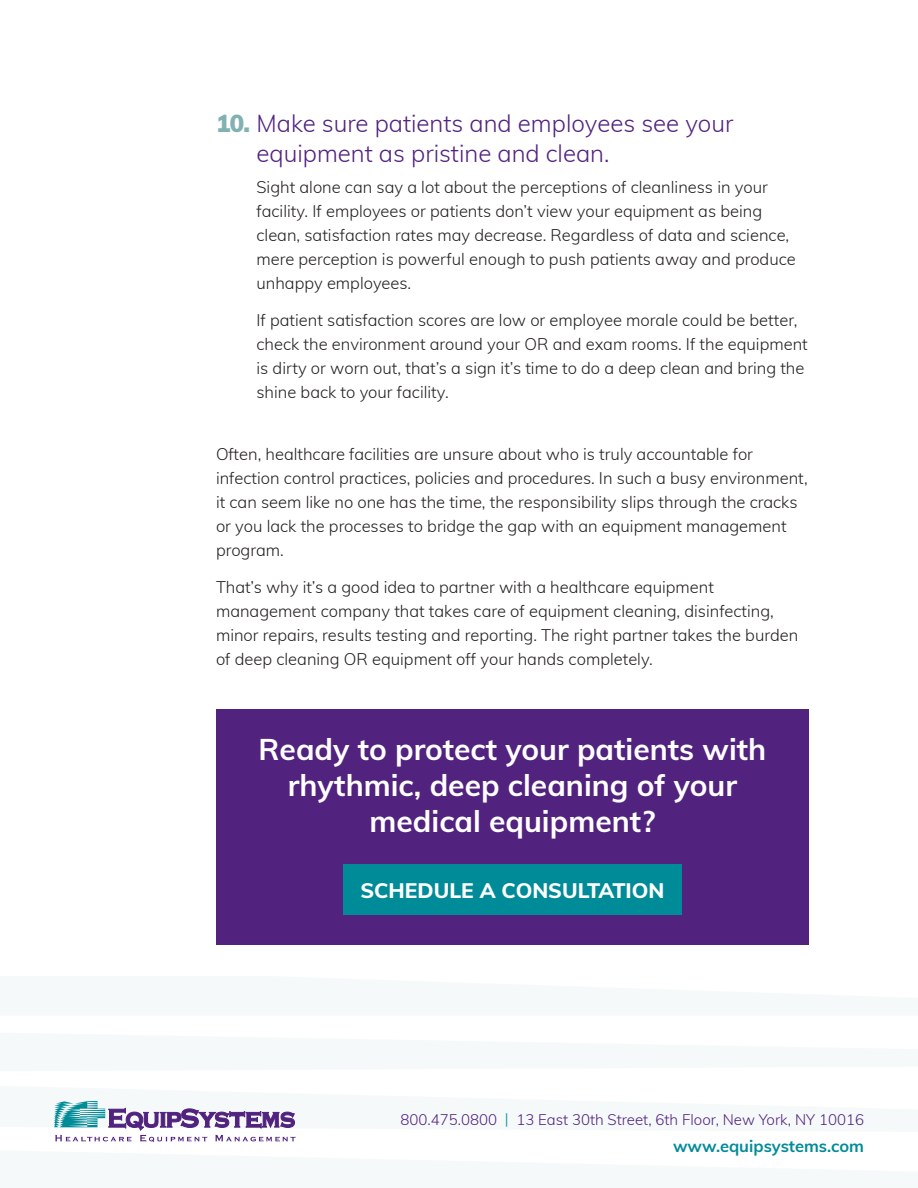
<style>
.page{position:relative;width:918px;height:1188px;background:#fff}
.page>*{position:absolute;margin:0;border:0;box-sizing:border-box;transform-origin:0 0}
.subhead{font:700 30px/36px "Muli";color:#fff;text-align:center}
.subhead-2{font:300 24px/30px "Muli";color:#52227f}
.subhead-3{font:800 21px "Muli";color:#fff}
.body_copy{font:300 16.5px/24px "Muli";color:#231f20}
.t1{font:700 16.5px "Muli";color:#008b98}
.t2{font:300 15px "Muli";color:#52227f}
.s1{font-weight:900;color:#82b1b2}
.s2{color:#008b98}
</style>
<div class="page">
<svg style="left:54px;top:1101px;width:242px;height:41px"></svg>
<div style="left:216px;top:710px;width:593px;height:235px;background:#52227f"></div>
<div style="left:343px;top:864px;width:338px;height:51px;background:#008b98"></div>
<p class="subhead-2" style="left:256px;top:107px;width:478px;text-indent:-40px"><span class="s1">10.</span> Make sure patients and employees see your equipment as pristine and clean.</p>
<p class="body_copy" style="left:256px;top:174px;width:541px">Sight alone can say a lot about the perceptions of cleanliness in your facility. If employees or patients don’t view your equipment as being clean, satisfaction rates may decrease. Regardless of data and science, mere perception is powerful enough to push patients away and produce unhappy employees.</p>
<p class="body_copy" style="left:256px;top:308px;width:553px">If patient satisfaction scores are low or employee morale could be better, check the environment around your OR and exam rooms. If the equipment is dirty or worn out, that’s a sign it’s time to do a deep clean and bring the shine back to your facility.</p>
<p class="body_copy" style="left:216px;top:441px;width:593px">Often, healthcare facilities are unsure about who is truly accountable for infection control practices, policies and procedures. In such a busy environment, it can seem like no one has the time, the responsibility slips through the cracks or you lack the processes to bridge the gap with an equipment management program.</p>
<p class="body_copy" style="left:216px;top:575px;width:584px">That’s why it’s a good idea to partner with a healthcare equipment management company that takes care of equipment cleaning, disinfecting, minor repairs, results testing and reporting. The right partner takes the burden of deep cleaning OR equipment off your hands completely.</p>
<p class="subhead" style="left:259px;top:730px;width:509px">Ready to protect your patients with rhythmic, deep cleaning of your medical equipment?</p>
<p class="subhead-3" style="left:360px;top:875px;width:306px">SCHEDULE A CONSULTATION</p>
<p class="t2" style="left:401px;top:1109px;width:465px">800.475.0800 <span class="s2">|</span> 13 East 30th Street, 6th Floor, New York, NY 10016</p>
<p class="t1" style="left:673px;top:1134px;width:192px">www.equipsystems.com</p>
</div>
